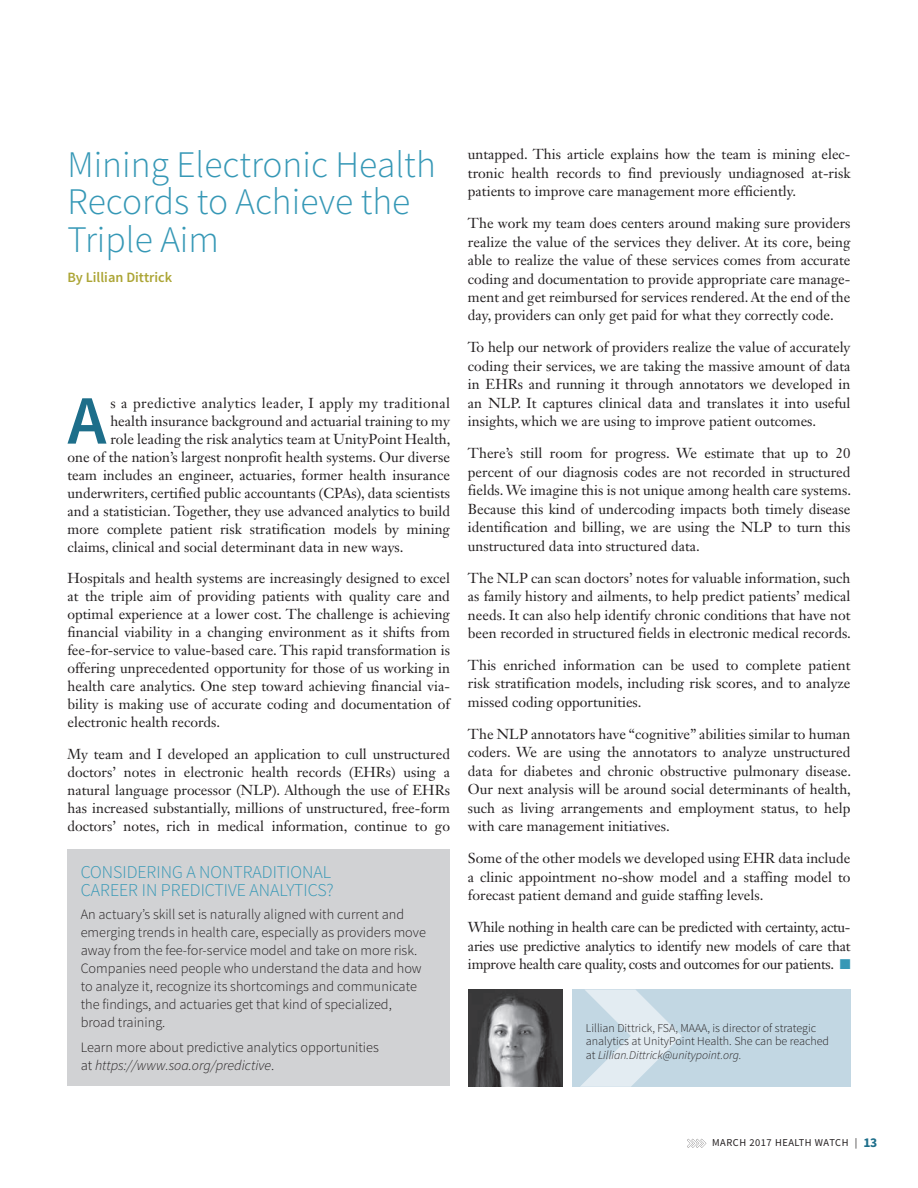
<style>
.page{position:relative;width:918px;height:1188px;background:#fff}
.page>*{position:absolute;margin:0;border:0;box-sizing:border-box;transform-origin:0 0}
.t1{font:600 69.3px "Source Sans Pro";color:#1d6e8a}
.t2{font:300 37.5px/37.5px "Source Sans Pro";color:#3698b6}
.t3{font:300 18px/18px "Source Sans Pro";color:#3698b6}
.t4{font:14.25px/18.5px "Janson Text LT Std";color:#231f20;text-align:justify}
.t5{font:300 14.25px/18px "Source Sans Pro";color:#231f20}
.t6{font:14.25px "Janson Text LT Std";letter-spacing:.025em;color:#231f20}
.t7{font:600 14.25px "Source Sans Pro";color:#aca535}
.t8{font:300 12px/13.5px "Source Sans Pro";color:#231f20}
.t9{font:10.5px "Source Sans Pro";letter-spacing:.05em;color:#231f20}
.s1{font-style:italic}
.s2{color:#3698b6}
.s3{font-weight:700;font-size:13.5px;color:#1d6e8a}
</style>
<div class="page">
<svg style="left:687px;top:1139px;width:19px;height:9px"></svg>
<div style="left:67px;top:849px;width:383px;height:237px;background:#d1d2d4"></div>
<div style="left:572px;top:990px;width:278px;height:97px;background:#c2d7e3"></div>
<svg style="left:580px;top:990px;width:102px;height:97px"></svg>
<img style="left:468px;top:990px;width:94px;height:97px">
<h2 class="t2" style="left:68px;top:146px;width:370px">Mining Electronic Health<br>Records to Achieve the<br>Triple Aim</h2>
<p class="t7" style="left:68px;top:268px;width:106px">By Lillian Dittrick</p>
<h1 class="t1" style="left:68px;top:377px;width:40px">A</h1>
<p class="t6" style="left:110px;top:394px;width:341px">s a predictive analytics leader, I apply my traditional</p>
<p class="t4" style="left:110px;top:411px;width:341px">health insurance background and actuarial training to my</p>
<p class="t4" style="left:110px;top:429px;width:342px">role leading the risk analytics team at UnityPoint Health,</p>
<p class="t4" style="left:67px;top:447px;width:384px">one of the nation’s largest nonprofit health systems. Our diverse</p>
<p class="t4" style="left:67px;top:465px;width:384px">team includes an engineer, actuaries, former health insurance</p>
<p class="t4" style="left:67px;top:483px;width:384px">underwriters, certified public accountants (CPAs), data scientists</p>
<p class="t4" style="left:67px;top:501px;width:384px">and a statistician. Together, they use advanced analytics to build</p>
<p class="t4" style="left:67px;top:519px;width:384px">more complete patient risk stratification models by mining</p>
<p class="t4" style="left:67px;top:537px;width:338px">claims, clinical and social determinant data in new ways.</p>
<p class="t4" style="left:67px;top:569px;width:384px;line-height:18px">Hospitals and health systems are increasingly designed to excel at the triple aim of providing patients with quality care and optimal experience at a lower cost. The challenge is achieving financial viability in a changing environment as it shifts from fee-for-service to value-based care. This rapid transformation is offering unprecedented opportunity for those of us working in health care analytics. One step toward achieving financial via&shy;bility is making use of accurate coding and documentation of electronic health records.</p>
<p class="t4" style="left:67px;top:745px;width:384px;line-height:18px">My team and I developed an application to cull unstructured doctors’ notes in electronic health records (EHRs) using a natural language processor (NLP). Although the use of EHRs has increased substantially, millions of unstructured, free-form doctors’ notes, rich in medical information, continue to go</p>
<p class="t3" style="left:81px;top:863px;width:255px">CONSIDERING A NONTRADITIONAL<br>CAREER IN PREDICTIVE ANALYTICS?</p>
<p class="t5" style="left:81px;top:905px;width:347px">An actuary’s skill set is naturally aligned with current and emerging trends in health care, especially as providers move away from the fee-for-service model and take on more risk.<br>Companies need people who understand the data and how to analyze it, recognize its shortcomings and communicate the findings, and actuaries get that kind of specialized, broad training.</p>
<p class="t5" style="left:81px;top:1039px;width:300px">Learn more about predictive analytics opportunities at <span class="s1">https://www.soa.org/predictive</span>.</p>
<p class="t4" style="left:468px;top:145px;width:384px">untapped. This article explains how the team is mining elec&shy;tronic health records to find previously undiagnosed at-risk patients to improve care management more efficiently.</p>
<p class="t4" style="left:468px;top:214px;width:384px">The work my team does centers around making sure providers realize the value of the services they deliver. At its core, being able to realize the value of these services comes from accurate coding and documentation to provide appropriate care manage&shy;ment and get reimbursed for services rendered. At the end of the day, providers can only get paid for what they correctly code.</p>
<p class="t4" style="left:468px;top:338px;width:384px">To help our network of providers realize the value of accurately coding their services, we are taking the massive amount of data in EHRs and running it through annotators we developed in an NLP. It captures clinical data and translates it into useful insights, which we are using to improve patient outcomes.</p>
<p class="t4" style="left:468px;top:444px;width:385px">There’s still room for progress. We estimate that up to 20 percent of our diagnosis codes are not recorded in structured fields. We imagine this is not unique among health care systems.<br>Because this kind of undercoding impacts both timely disease identification and billing, we are using the NLP to turn this unstructured data into structured data.</p>
<p class="t4" style="left:468px;top:568px;width:384px">The NLP can scan doctors’ notes for valuable information, such as family history and ailments, to help predict patients’ medical needs. It can also help identify chronic conditions that have not been recorded in structured fields in electronic medical records.</p>
<p class="t4" style="left:468px;top:656px;width:384px">This enriched information can be used to complete patient risk stratification models, including risk scores, and to analyze missed coding opportunities.</p>
<p class="t4" style="left:468px;top:725px;width:385px">The NLP annotators have “cognitive” abilities similar to human coders. We are using the annotators to analyze unstructured data for diabetes and chronic obstructive pulmonary disease.<br>Our next analysis will be around social determinants of health, such as living arrangements and employment status, to help with care management initiatives.</p>
<p class="t4" style="left:468px;top:849px;width:384px">Some of the other models we developed using EHR data include a clinic appointment no-show model and a staffing model to forecast patient demand and guide staffing levels.</p>
<p class="t4" style="left:468px;top:918px;width:384px">While nothing in health care can be predicted with certainty, actu&shy;aries use predictive analytics to identify new models of care that improve health care quality, costs and outcomes for our patients. <span class="s2">■</span></p>
<p class="t8" style="left:586px;top:1021px;width:245px">Lillian Dittrick, FSA, MAAA, is director of strategic analytics at UnityPoint Health. She can be reached at <span class="s1">Lillian.Dittrick@unitypoint.org.</span></p>
<p class="t9" style="left:712px;top:1136px;width:167px">MARCH 2017 HEALTH WATCH | <span class="s3">13</span></p>
</div>
